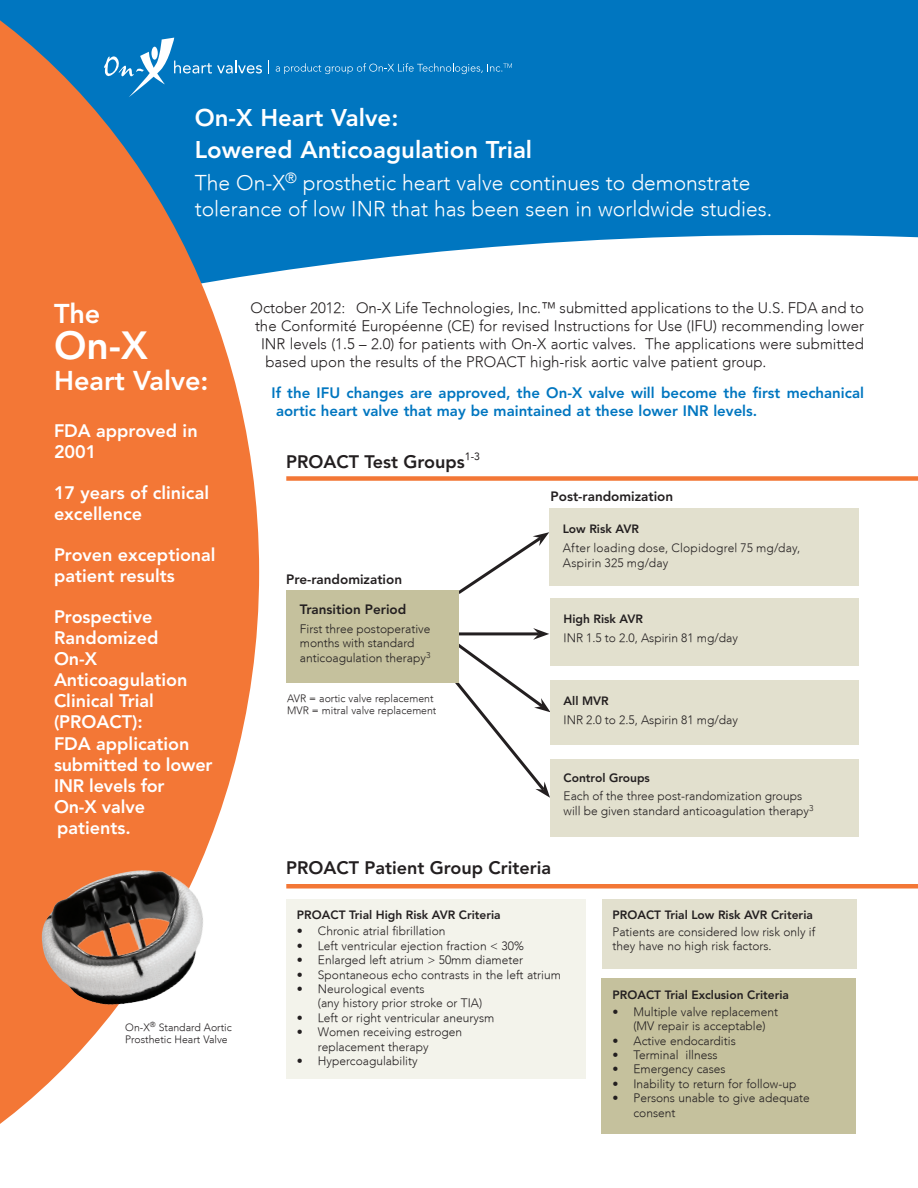
<style>
.page{position:relative;width:918px;height:1188px;background:#fff}
.page>*{position:absolute;margin:0;border:0;box-sizing:border-box;transform-origin:0 0}
.t1{font:800 39px "Avenir";color:#fff}
.t2{font:800 27px "Avenir";color:#fff}
.t3{font:800 24px/32.4px "Avenir";color:#fff}
.t4{font:300 21px/25.2px "Avenir";color:#fff}
.t5{font:800 18px/21px "Avenir";color:#fff}
.t6{font:800 18px "Avenir";color:#231f20}
.t7{font:300 15px "Avenir";color:#231f20}
.t8{font:800 15px/18px "Avenir";color:#0076c0}
.t9{font:800 13.5px "Avenir";color:#231f20}
.t10{font:300 12px/14.4px "Avenir";color:#231f20}
.t11{font:800 12px "Avenir";color:#231f20}
.t12{font:300 10.5px/12.6px "Avenir";color:#231f20}
</style>
<div class="page">
<svg style="left:259px;top:0;width:659px;height:275px;background:#1b84c6"></svg>
<svg style="left:268px;top:61px;width:1px;height:13px"></svg>
<svg style="left:276px;top:63px;width:236px;height:11px;background:#2288c8"></svg>
<svg style="left:0;top:0;width:259px;height:1124px;fill:#f37736"></svg>
<img style="left:41px;top:870px;width:164px;height:137px">
<div style="left:549px;top:509px;width:309px;height:77px;background:#e2e0ce"></div>
<div style="left:602px;top:899px;width:254px;height:69px;background:#e2e0ce"></div>
<div style="left:286px;top:899px;width:299px;height:180px;background:#f3f3eb"></div>
<div style="left:602px;top:979px;width:254px;height:155px;background:#c5c19d"></div>
<div style="left:286px;top:884px;width:632px;height:5px;background:#f37736"></div>
<div style="left:286px;top:476px;width:632px;height:5px;background:#f37736"></div>
<svg style="left:455px;top:628px;width:95px;height:170px"></svg>
<svg style="left:454px;top:532px;width:95px;height:62px"></svg>
<div style="left:550px;top:759px;width:308px;height:77px;background:#e2e0ce"></div>
<div style="left:550px;top:598px;width:308px;height:68px;background:#e2e0ce"></div>
<div style="left:550px;top:680px;width:308px;height:65px;background:#e2e0ce"></div>
<div style="left:286px;top:591px;width:173px;height:92px;background:#c5c19d"></div>
<h3 class="t3" style="left:195px;top:102px;width:339px">On-X Heart Valve:<br>Lowered Anticoagulation Trial</h3>
<h3 class="t4" style="left:195px;top:170px;width:579px">The On-X<sup>®</sup> prosthetic heart valve continues to demonstrate tolerance of low INR that has been seen in worldwide studies.</h3>
<h2 class="t2" style="left:54px;top:297px;width:48px">The</h2>
<h1 class="t1" style="left:54px;top:322px;width:95px">On-X</h1>
<h2 class="t2" style="left:54px;top:365px;width:156px">Heart Valve:</h2>
<h3 class="t5" style="left:54px;top:420px;width:145px">FDA approved in<br>2001</h3>
<h3 class="t5" style="left:54px;top:482px;width:157px">17 years of clinical excellence</h3>
<h3 class="t5" style="left:54px;top:545px;width:163px">Proven exceptional patient results</h3>
<h3 class="t5" style="left:54px;top:607px;width:160px">Prospective<br>Randomized<br>On-X<br>Anticoagulation<br>Clinical Trial (PROACT):<br>FDA application submitted to lower<br>INR levels for<br>On-X valve patients.</h3>
<p class="t12" style="left:125px;top:1021px;width:108px">On-X<sup>®</sup> Standard Aortic<br>Prosthetic Heart Valve</p>
<p class="t7" style="left:250px;top:299px;width:615px">October 2012: On-X Life Technologies, Inc.™ submitted applications to the U.S. FDA and to</p>
<p class="t7" style="left:255px;top:317px;width:611px">the Conformité Européenne (CE) for revised Instructions for Use (IFU) recommending lower</p>
<p class="t7" style="left:261px;top:335px;width:604px">INR levels (1.5 – 2.0) for patients with On-X aortic valves. The applications were submitted</p>
<p class="t7" style="left:266px;top:353px;width:502px">based upon the results of the PROACT high-risk aortic valve patient group.</p>
<p class="t8" style="left:276px;top:384px;width:589px;text-indent:-4px">If the IFU changes are approved, the On-X valve will become the first mechanical aortic heart valve that may be maintained at these lower INR levels.</p>
<h3 class="t6" style="left:286px;top:451px;width:195px">PROACT Test Groups<sup>1-3</sup></h3>
<p class="t9" style="left:286px;top:571px;width:118px">Pre-randomization</p>
<p class="t9" style="left:300px;top:601px;width:108px">Transition Period</p>
<p class="t10" style="left:300px;top:622px;width:132px">First three postoperative months with standard anticoagulation therapy<sup>3</sup></p>
<p class="t12" style="left:287px;top:692px;width:151px">AVR = aortic valve replacement<br>MVR = mitral valve replacement</p>
<p class="t9" style="left:551px;top:488px;width:124px">Post-randomization</p>
<p class="t11" style="left:563px;top:522px;width:78px">Low Risk AVR</p>
<p class="t10" style="left:563px;top:541px;width:239px">After loading dose, Clopidogrel 75 mg/day,<br>Aspirin 325 mg/day</p>
<p class="t11" style="left:564px;top:612px;width:81px">High Risk AVR</p>
<p class="t10" style="left:564px;top:630px;width:176px">INR 1.5 to 2.0, Aspirin 81 mg/day</p>
<p class="t11" style="left:564px;top:694px;width:47px">All MVR</p>
<p class="t10" style="left:564px;top:712px;width:176px">INR 2.0 to 2.5, Aspirin 81 mg/day</p>
<p class="t11" style="left:564px;top:770px;width:88px">Control Groups</p>
<p class="t10" style="left:564px;top:789px;width:251px">Each of the three post-randomization groups will be given standard anticoagulation therapy<sup>3</sup></p>
<h3 class="t6" style="left:286px;top:858px;width:267px">PROACT Patient Group Criteria</h3>
<p class="t11" style="left:297px;top:908px;width:205px">PROACT Trial High Risk AVR Criteria</p>
<p class="t10" style="left:297px;top:924px;width:150px">• Chronic atrial fibrillation</p>
<p class="t10" style="left:297px;top:938px;width:228px">• Left ventricular ejection fraction &lt; 30%</p>
<p class="t10" style="left:297px;top:953px;width:228px">• Enlarged left atrium &gt; 50mm diameter</p>
<p class="t10" style="left:297px;top:967px;width:266px">• Spontaneous echo contrasts in the left atrium</p>
<p class="t10" style="left:318px;top:982px;width:166px;text-indent:-21px">• Neurological events<br>(any history prior stroke or TIA)</p>
<p class="t10" style="left:297px;top:1010px;width:199px">• Left or right ventricular aneurysm</p>
<p class="t10" style="left:318px;top:1025px;width:146px;text-indent:-21px">• Women receiving estrogen replacement therapy</p>
<p class="t10" style="left:297px;top:1054px;width:122px">• Hypercoagulability</p>
<p class="t11" style="left:613px;top:908px;width:202px">PROACT Trial Low Risk AVR Criteria</p>
<p class="t10" style="left:613px;top:925px;width:204px">Patients are considered low risk only if they have no high risk factors.</p>
<p class="t11" style="left:613px;top:988px;width:178px">PROACT Trial Exclusion Criteria</p>
<p class="t10" style="left:634px;top:1004px;width:146px;text-indent:-21px">• Multiple valve replacement (MV repair is acceptable)</p>
<p class="t10" style="left:613px;top:1033px;width:125px">• Active endocarditis</p>
<p class="t10" style="left:613px;top:1048px;width:107px">• Terminal illness</p>
<p class="t10" style="left:613px;top:1062px;width:115px">• Emergency cases</p>
<p class="t10" style="left:613px;top:1076px;width:185px">• Inability to return for follow-up</p>
<p class="t10" style="left:634px;top:1091px;width:178px;text-indent:-21px">• Persons unable to give adequate consent</p>
</div>
